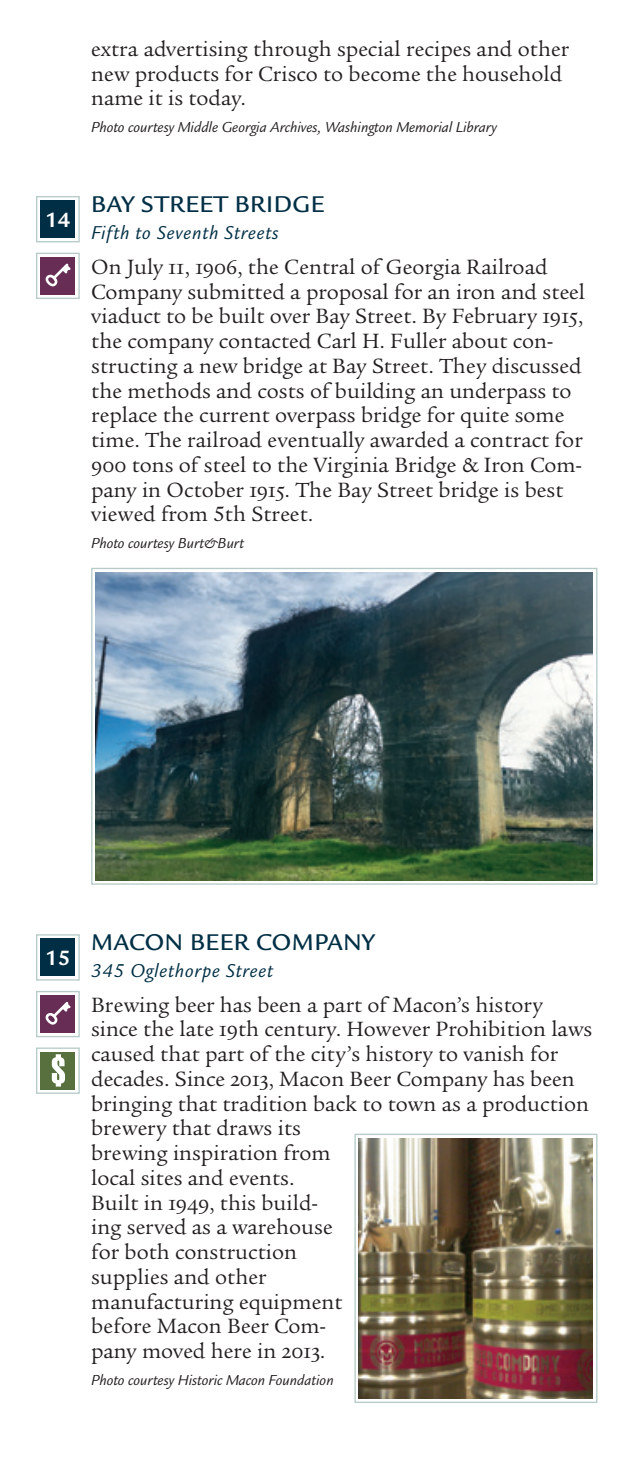
<style>
.page{position:relative;width:638px;height:1458px;background:#fff}
.page>*{position:absolute;margin:0;border:0;box-sizing:border-box;transform-origin:0 0}
.t1{font:500 24.75px "Legacy Sans ITC Pro";letter-spacing:.02em;color:#002f45}
.t2{font:700 22.5px "Legacy Sans ITC Pro";color:#fff}
.t3{font:21.38px/24.8px "Legacy Serif";color:#231f20}
.t4{font:italic 20.25px "Legacy Sans ITC Pro";letter-spacing:.04em;color:#002f45}
.t5{font:italic 15.75px "Legacy Sans ITC Pro";color:#231f20}
.s1{font-family:"Legacy Serif SC"}
</style>
<div class="page">
<svg style="left:36px;top:196px;width:44px;height:47px"></svg>
<svg style="left:36px;top:934px;width:44px;height:47px"></svg>
<svg style="left:36px;top:252px;width:44px;height:47px"></svg>
<svg style="left:36px;top:991px;width:44px;height:47px"></svg>
<svg style="left:36px;top:1047px;width:44px;height:47px"></svg>
<img style="left:91px;top:567px;width:507px;height:318px">
<img style="left:354px;top:1133px;width:244px;height:270px">
<p class="t3" style="left:91px;top:37px;width:479px">extra advertising through special recipes and other new products for Crisco to become the household name it is today.</p>
<p class="t5" style="left:91px;top:118px;width:407px">Photo courtesy Middle Georgia Archives, Washington Memorial Library</p>
<p class="t2" style="left:45px;top:207px;width:26px">14</p>
<p class="t1" style="left:91px;top:190px;width:232px">BAY STREET BRIDGE</p>
<p class="t4" style="left:91px;top:221px;width:189px">Fifth to Seventh Streets</p>
<p class="t3" style="left:91px;top:255px;width:495px">On July <span class="s1">11, 1906</span>, the Central of Georgia Railroad Company submitted a proposal for an iron and steel viaduct to be built over Bay Street. By February <span class="s1">1915</span>, the company contacted Carl H. Fuller about con&shy;structing a new bridge at Bay Street. They discussed the methods and costs of building an underpass to replace the current overpass bridge for quite some time. The railroad eventually awarded a contract for <span class="s1">900</span> tons of steel to the Virginia Bridge &amp; Iron Com&shy;pany in October <span class="s1">1915</span>. The Bay Street bridge is best viewed from 5th Street.</p>
<p class="t5" style="left:91px;top:534px;width:154px">Photo courtesy Burt&amp;Burt</p>
<p class="t2" style="left:45px;top:945px;width:26px">15</p>
<p class="t1" style="left:91px;top:928px;width:285px">MACON BEE R COMPANY</p>
<p class="t4" style="left:91px;top:959px;width:183px">345 Oglethorpe Street</p>
<p class="t3" style="left:91px;top:992px;width:503px">Brewing beer has been a part of Macon’s history since the late <span class="s1">19</span>th century. However Prohibition laws caused that part of the city’s history to vanish for decades. Since <span class="s1">2013</span>, Macon Beer Company has been bringing that tradition back to town as a production brewery that draws its<br>brewing inspiration from<br>local sites and events.<br>Built in <span class="s1">1949</span>, this build-<br>ing served as a warehouse<br>for both construction<br>supplies and other<br>manufacturing equipment<br>before Macon Beer Com-<br>pany moved here in <span class="s1">2013</span>.</p>
<p class="t5" style="left:91px;top:1371px;width:244px">Photo courtesy Historic Macon Foundation</p>
</div>
